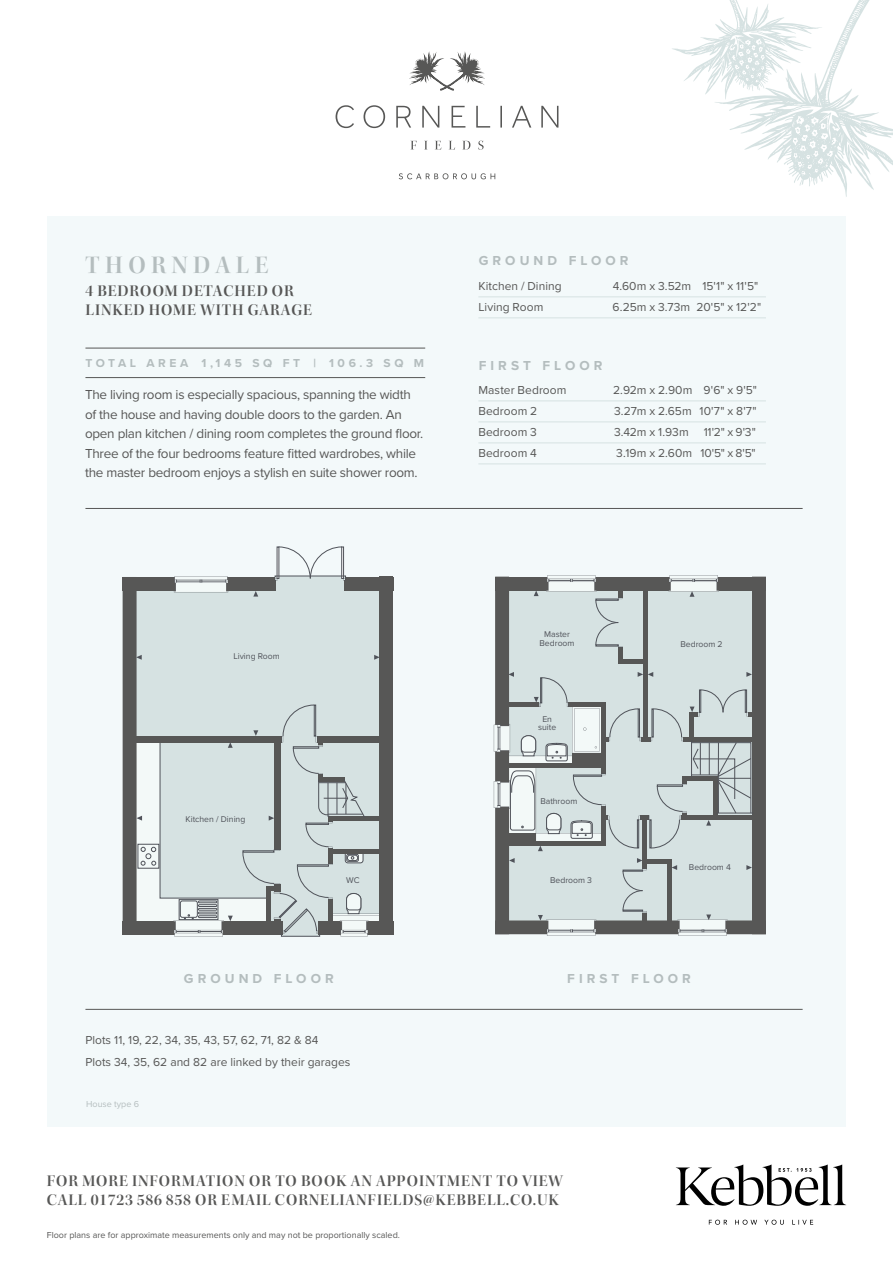
<style>
.page{position:relative;width:893px;height:1263px;background:#fff}
.page>*{position:absolute;margin:0;border:0;box-sizing:border-box;transform-origin:0 0}
.t1{font:25.5px "Kepler Std Semibold Disp";letter-spacing:.21em;color:#b4bdbe}
.t2{font:16.5px/19.5px "Kepler Std Semibold Disp";letter-spacing:.05em;color:#575756}
.t3{font:13.5px/19.5px "Proxima Nova";letter-spacing:-.02em;color:#575756}
.t4{font:700 13.5px "Proxima Nova";letter-spacing:.3em;color:#b4bdbe}
.t5{font:12px/22.2px "Proxima Nova";color:#575756}
.t6{font:700 12px "Proxima Nova";letter-spacing:.3em;color:#b4bdbe}
.t7{font:9px "Proxima Nova";color:#575756}
.t8{font:9px "Proxima Nova";color:#b4bdbe}
.t9{font:8.7px/8.7px "Proxima Nova";color:#50535a;text-align:center}
</style>
<div class="page">
<div style="left:47px;top:217px;width:799px;height:910px;background:#f3f9fa"></div>
<svg style="left:672px;top:0;width:221px;height:197px"></svg>
<svg style="left:676px;top:1164px;width:170px;height:61px"></svg>
<hr style="left:85px;top:1009px;width:718px;height:1px;background:#575756">
<svg style="left:336px;top:51px;width:222px;height:128px"></svg>
<hr style="left:85px;top:348px;width:340px;height:1px;background:#575756">
<hr style="left:85px;top:377px;width:340px;height:1px;background:#575756">
<hr style="left:85px;top:508px;width:718px;height:1px;background:#575756">
<hr style="left:478px;top:296px;width:288px;height:1px;background:#d6e2e2">
<hr style="left:478px;top:317px;width:288px;height:1px;background:#d6e2e2">
<hr style="left:478px;top:400px;width:288px;height:1px;background:#d6e2e2">
<hr style="left:478px;top:421px;width:288px;height:1px;background:#d6e2e2">
<hr style="left:478px;top:442px;width:288px;height:1px;background:#d6e2e2">
<hr style="left:478px;top:463px;width:288px;height:1px;background:#d6e2e2">
<div style="left:137px;top:576px;width:250px;height:129px;background:#d6e2e2"></div>
<div style="left:345px;top:577px;width:48px;height:14px;background:#575756"></div>
<div style="left:123px;top:577px;width:152px;height:14px;background:#575756"></div>
<div style="left:123px;top:577px;width:14px;height:358px;background:#575756"></div>
<div style="left:379px;top:577px;width:14px;height:358px;background:#575756"></div>
<div style="left:265px;top:581px;width:11px;height:10px;background:#575756"></div>
<svg style="left:174px;top:576px;width:54px;height:16px"></svg>
<svg style="left:275px;top:547px;width:71px;height:34px"></svg>
<svg style="left:374px;top:655px;width:5px;height:5px"></svg>
<svg style="left:136px;top:655px;width:6px;height:5px"></svg>
<svg style="left:253px;top:591px;width:5px;height:5px"></svg>
<svg style="left:136px;top:705px;width:243px;height:231px;background:#c8d2d2"></svg>
<div style="left:503px;top:581px;width:258px;height:346px;background:#d6e2e2"></div>
<div style="left:495px;top:920px;width:271px;height:14px;background:#575756"></div>
<div style="left:495px;top:577px;width:271px;height:14px;background:#575756"></div>
<div style="left:495px;top:577px;width:14px;height:357px;background:#575756"></div>
<div style="left:752px;top:577px;width:14px;height:357px;background:#575756"></div>
<hr style="left:645px;top:860px;width:26px;height:4px;background:#575756">
<hr style="left:667px;top:860px;width:4px;height:62px;background:#575756">
<hr style="left:618px;top:660px;width:28px;height:4px;background:#575756">
<hr style="left:643px;top:588px;width:4px;height:150px;background:#575756">
<hr style="left:618px;top:648px;width:4px;height:16px;background:#575756">
<div style="left:642px;top:913px;width:5px;height:8px;background:#575756"></div>
<div style="left:642px;top:818px;width:5px;height:50px;background:#575756"></div>
<svg style="left:546px;top:575px;width:76px;height:73px"></svg>
<svg style="left:746px;top:865px;width:6px;height:5px"></svg>
<svg style="left:672px;top:865px;width:5px;height:5px"></svg>
<svg style="left:534px;top:591px;width:5px;height:5px"></svg>
<svg style="left:669px;top:575px;width:50px;height:22px"></svg>
<svg style="left:623px;top:858px;width:24px;height:55px"></svg>
<svg style="left:509px;top:858px;width:6px;height:5px"></svg>
<svg style="left:677px;top:914px;width:51px;height:22px"></svg>
<svg style="left:494px;top:672px;width:258px;height:179px"></svg>
<svg style="left:538px;top:915px;width:58px;height:21px"></svg>
<h1 class="t1" style="left:85px;top:250px;width:185px">THORNDALE</h1>
<p class="t4" style="left:479px;top:251px;width:151px">GROUND FLOOR</p>
<h2 class="t2" style="left:85px;top:281px;width:228px">4 BEDROOM DETACHED OR<br>LINKED HOME WITH GARAGE</h2>
<p class="t5" style="left:478px;top:274px;width:85px">Kitchen / Dining</p>
<p class="t5" style="left:613px;top:274px;width:147px">4.60m x 3.52m 15'1" x 11'5"</p>
<p class="t5" style="left:478px;top:295px;width:67px">Living Room</p>
<p class="t5" style="left:613px;top:295px;width:150px">6.25m x 3.73m 20'5" x 12'2"</p>
<p class="t6" style="left:85px;top:354px;width:340px">TOTAL AREA 1,145 SQ FT | 106.3 SQ M</p>
<p class="t4" style="left:479px;top:355px;width:125px">FIRST FLOOR</p>
<p class="t3" style="left:85px;top:384px;width:340px">The living room is especially spacious, spanning the width of the house and having double doors to the garden. An open plan kitchen / dining room completes the ground floor.<br>Three of the four bedrooms feature fitted wardrobes, while the master bedroom enjoys a stylish en suite shower room.</p>
<p class="t5" style="left:478px;top:378px;width:90px">Master Bedroom</p>
<p class="t5" style="left:613px;top:378px;width:145px">2.92m x 2.90m 9'6" x 9'5"</p>
<p class="t5" style="left:478px;top:399px;width:60px">Bedroom 2</p>
<p class="t5" style="left:614px;top:399px;width:144px">3.27m x 2.65m 10'7" x 8'7"</p>
<p class="t5" style="left:478px;top:420px;width:60px">Bedroom 3</p>
<p class="t5" style="left:614px;top:420px;width:143px">3.42m x 1.93m 11'2" x 9'3"</p>
<p class="t5" style="left:478px;top:441px;width:60px">Bedroom 4</p>
<p class="t5" style="left:616px;top:441px;width:141px">3.19m x 2.60m 10'5" x 8'5"</p>
<p class="t9" style="left:233px;top:652px;width:48px">Living Room</p>
<p class="t9" style="left:155px;top:813px;width:61px">Kitchen / Dining</p>
<p class="t9" style="left:186px;top:815px;width:61px">Kitchen / Dining</p>
<p class="t9" style="left:346px;top:875px;width:15px">WC</p>
<p class="t9" style="left:540px;top:630px;width:36px">Master<br>Bedroom</p>
<p class="t9" style="left:538px;top:714px;width:20px">En suite</p>
<p class="t9" style="left:540px;top:796px;width:39px">Bathroom</p>
<p class="t9" style="left:550px;top:875px;width:44px">Bedroom 3</p>
<p class="t9" style="left:680px;top:640px;width:44px">Bedroom 2</p>
<p class="t9" style="left:689px;top:863px;width:44px">Bedroom 4</p>
<p class="t4" style="left:184px;top:968px;width:151px">GROUND FLOOR</p>
<p class="t4" style="left:567px;top:968px;width:125px">FIRST FLOOR</p>
<p class="t5" style="left:85px;top:1028px;width:267px">Plots 11, 19, 22, 34, 35, 43, 57, 62, 71, 82 &amp; 84<br>Plots 34, 35, 62 and 82 are linked by their garages</p>
<p class="t8" style="left:86px;top:1097px;width:55px">House type 6</p>
<h2 class="t2" style="left:47px;top:1171px;width:518px">FOR MORE INFORMATION OR TO BOOK AN APPOINTMENT TO VIEW<br>CALL 01723 586 858 OR EMAIL CORNELIANFIELDS@KEBBELL.CO.UK</h2>
<p class="t7" style="left:47px;top:1228px;width:355px">Floor plans are for approximate measurements only and may not be proportionally scaled.</p>
</div>
